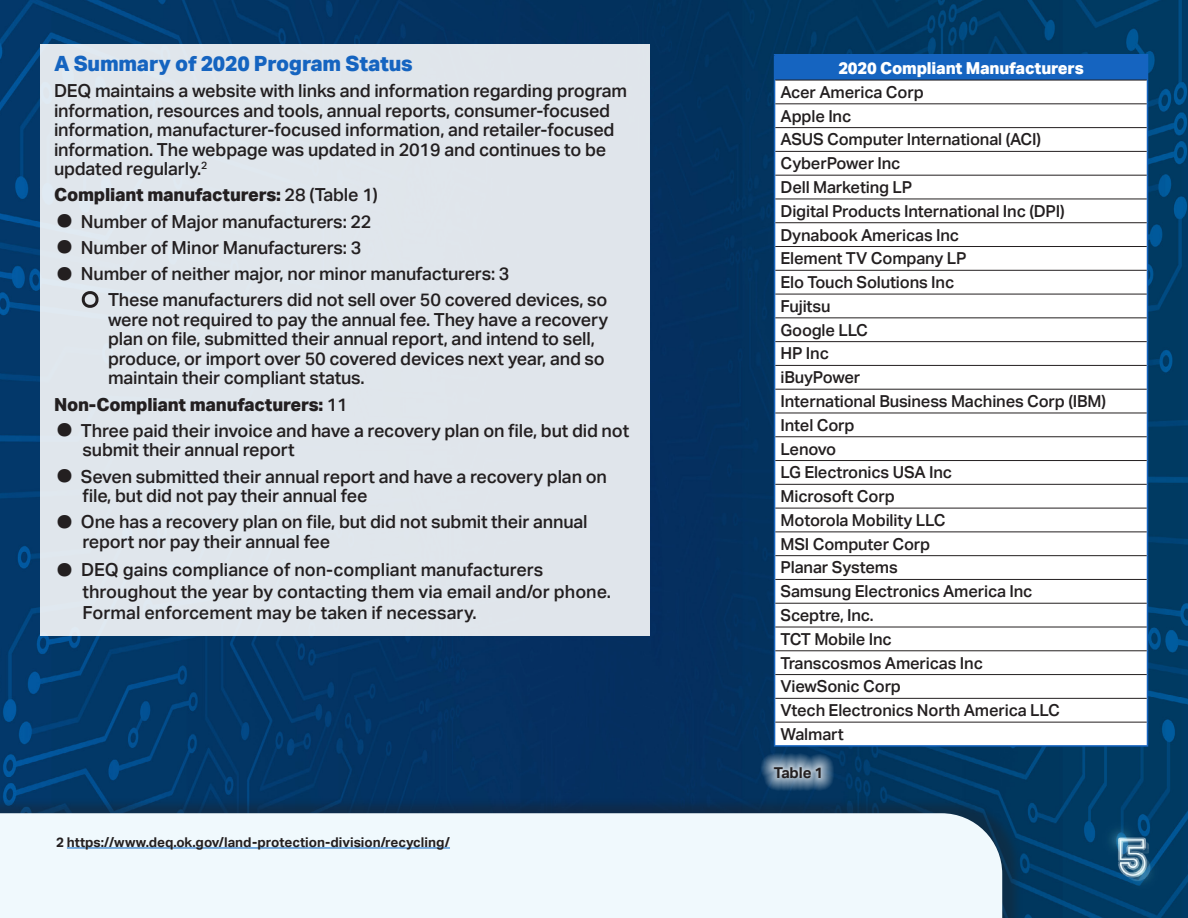
<style>
.page{position:relative;width:1188px;height:918px;background:#fff}
.page>*{position:absolute;margin:0;border:0;box-sizing:border-box;transform-origin:0 0}
.Subhead{font:800 21px "Aktiv Grotesk";letter-spacing:-.01em;color:#1564c0}
.Second_Bullet{font:500 18px/19.5px "Aktiv Grotesk";letter-spacing:-.01em;color:#231f20}
.Bulleted_text{font:500 18px/19.5px "Aktiv Grotesk";letter-spacing:-.01em;color:#231f20}
.t1{font:800 18px "Aktiv Grotesk";letter-spacing:-.01em;color:#231f20}
.t2{font:500 16.5px "Aktiv Grotesk";letter-spacing:-.01em;color:#231f20}
.t3{font:800 16.5px "Aktiv Grotesk";letter-spacing:-.01em;color:#fff}
.t4{font:700 15px "Aktiv Grotesk";letter-spacing:-.01em;color:#231f20}
.t5{font:700 13.5px "Aktiv Grotesk";color:#231f20}
.s1{font-weight:500}
.s2{font-size:48px}
</style>
<div class="page">
<img style="left:0;top:0;width:1188px;height:918px">
<div style="left:0;top:797px;width:1023px;height:121px;background:#231f20;opacity:.35"></div>
<div style="left:0;top:813px;width:1002px;height:105px;background:#f0f9fd"></div>
<div style="left:775px;top:55px;width:373px;height:25px;background:#1564c0"></div>
<svg style="left:775px;top:81px;width:372px;height:664px"></svg>
<hr style="left:774px;top:54px;width:374px;height:2px;background:#1564c0">
<svg style="left:774px;top:56px;width:1px;height:689px"></svg>
<svg style="left:1147px;top:80px;width:1px;height:665px"></svg>
<hr style="left:774px;top:745px;width:374px;height:2px;background:#1564c0">
<hr style="left:775px;top:80px;width:372px;height:1px;background:#231f20">
<hr style="left:775px;top:103px;width:372px;height:1px;background:#231f20">
<hr style="left:775px;top:127px;width:372px;height:1px;background:#231f20">
<hr style="left:775px;top:151px;width:372px;height:1px;background:#231f20">
<hr style="left:775px;top:175px;width:372px;height:1px;background:#231f20">
<hr style="left:775px;top:199px;width:372px;height:1px;background:#231f20">
<hr style="left:775px;top:222px;width:372px;height:1px;background:#231f20">
<hr style="left:775px;top:246px;width:372px;height:1px;background:#231f20">
<hr style="left:775px;top:270px;width:372px;height:1px;background:#231f20">
<hr style="left:775px;top:294px;width:372px;height:1px;background:#231f20">
<hr style="left:775px;top:317px;width:372px;height:1px;background:#231f20">
<hr style="left:775px;top:341px;width:372px;height:1px;background:#231f20">
<hr style="left:775px;top:365px;width:372px;height:1px;background:#231f20">
<hr style="left:775px;top:389px;width:372px;height:1px;background:#231f20">
<hr style="left:775px;top:413px;width:372px;height:1px;background:#231f20">
<hr style="left:775px;top:436px;width:372px;height:1px;background:#231f20">
<hr style="left:775px;top:460px;width:372px;height:1px;background:#231f20">
<hr style="left:775px;top:484px;width:372px;height:1px;background:#231f20">
<hr style="left:775px;top:508px;width:372px;height:1px;background:#231f20">
<hr style="left:775px;top:532px;width:372px;height:1px;background:#231f20">
<hr style="left:775px;top:555px;width:372px;height:1px;background:#231f20">
<hr style="left:775px;top:579px;width:372px;height:1px;background:#231f20">
<hr style="left:775px;top:603px;width:372px;height:1px;background:#231f20">
<hr style="left:775px;top:627px;width:372px;height:1px;background:#231f20">
<hr style="left:775px;top:650px;width:372px;height:1px;background:#231f20">
<hr style="left:775px;top:674px;width:372px;height:1px;background:#231f20">
<hr style="left:775px;top:698px;width:372px;height:1px;background:#231f20">
<hr style="left:775px;top:722px;width:372px;height:1px;background:#231f20">
<svg style="left:760px;top:753px;width:75px;height:38px;background:#567794"></svg>
<div style="left:40px;top:44px;width:610px;height:592px;background:#e0e6ec"></div>
<hr style="left:67px;top:848px;width:383px;height:1px;background:#0563c1">
<p class="Subhead" style="left:54px;top:50px;width:360px">A Summary of 2020 Program Status</p>
<p class="Second_Bullet" style="left:54px;top:81px;width:575px">DEQ maintains a website with links and information regarding program information, resources and tools, annual reports, consumer-focused information, manufacturer-focused information, and retailer-focused information. The webpage was updated in 2019 and continues to be updated regularly.<sup>2</sup></p>
<p class="t1" style="left:54px;top:184px;width:325px">Compliant manufacturers: <span class="s1">28 (Table 1)</span></p>
<p class="Bulleted_text" style="left:56px;top:212px;width:318px"><span class="s2">•</span> Number of Major manufacturers: 22</p>
<p class="Bulleted_text" style="left:56px;top:238px;width:307px"><span class="s2">•</span> Number of Minor Manufacturers: 3</p>
<p class="Bulleted_text" style="left:56px;top:264px;width:456px"><span class="s2">•</span> Number of neither major, nor minor manufacturers: 3</p>
<p class="Second_Bullet" style="left:108px;top:290px;width:502px;text-indent:-27px"><span class="s2">•</span> These manufacturers did not sell over 50 covered devices, so were not required to pay the annual fee. They have a recovery plan on file, submitted their annual report, and intend to sell, produce, or import over 50 covered devices next year, and so maintain their compliant status.</p>
<p class="t1" style="left:54px;top:393px;width:295px">Non-Compliant manufacturers: <span class="s1">11</span></p>
<p class="Bulleted_text" style="left:82px;top:421px;width:548px;text-indent:-27px"><span class="s2">•</span> Three paid their invoice and have a recovery plan on file, but did not submit their annual report</p>
<p class="Bulleted_text" style="left:82px;top:467px;width:526px;text-indent:-27px"><span class="s2">•</span> Seven submitted their annual report and have a recovery plan on file, but did not pay their annual fee</p>
<p class="Bulleted_text" style="left:82px;top:512px;width:507px;text-indent:-27px"><span class="s2">•</span> One has a recovery plan on file, but did not submit their annual report nor pay their annual fee</p>
<p class="Bulleted_text" style="left:82px;top:559px;width:530px;line-height:21.6px;text-indent:-27px"><span class="s2">•</span> DEQ gains compliance of non-compliant manufacturers throughout the year by contacting them via email and/or phone.<br>Formal enforcement may be taken if necessary.</p>
<p class="t5" style="left:56px;top:834px;width:395px">2 https://www.deq.ok.gov/land-protection-division/recycling/</p>
<p class="t3" style="left:838px;top:58px;width:247px">2020 Compliant Manufacturers</p>
<p class="t2" style="left:781px;top:82px;width:145px">Acer America Corp</p>
<p class="t2" style="left:781px;top:106px;width:72px">Apple Inc</p>
<p class="t2" style="left:781px;top:130px;width:262px">ASUS Computer International (ACI)</p>
<p class="t2" style="left:781px;top:154px;width:122px">CyberPower Inc</p>
<p class="t2" style="left:781px;top:178px;width:133px">Dell Marketing LP</p>
<p class="t2" style="left:781px;top:201px;width:286px">Digital Products International Inc (DPI)</p>
<p class="t2" style="left:781px;top:225px;width:180px">Dynabook Americas Inc</p>
<p class="t2" style="left:781px;top:249px;width:188px">Element TV Company LP</p>
<p class="t2" style="left:781px;top:273px;width:175px">Elo Touch Solutions Inc</p>
<p class="t2" style="left:781px;top:297px;width:51px">Fujitsu</p>
<p class="t2" style="left:781px;top:320px;width:89px">Google LLC</p>
<p class="t2" style="left:781px;top:344px;width:50px">HP Inc</p>
<p class="t2" style="left:781px;top:368px;width:81px">iBuyPower</p>
<p class="t2" style="left:781px;top:392px;width:327px">International Business Machines Corp (IBM)</p>
<p class="t2" style="left:781px;top:415px;width:76px">Intel Corp</p>
<p class="t2" style="left:781px;top:439px;width:57px">Lenovo</p>
<p class="t2" style="left:781px;top:463px;width:173px">LG Electronics USA Inc</p>
<p class="t2" style="left:781px;top:487px;width:116px">Microsoft Corp</p>
<p class="t2" style="left:781px;top:511px;width:166px">Motorola Mobility LLC</p>
<p class="t2" style="left:781px;top:534px;width:151px">MSI Computer Corp</p>
<p class="t2" style="left:781px;top:558px;width:119px">Planar Systems</p>
<p class="t2" style="left:781px;top:582px;width:254px">Samsung Electronics America Inc</p>
<p class="t2" style="left:781px;top:606px;width:94px">Sceptre, Inc.</p>
<p class="t2" style="left:781px;top:629px;width:113px">TCT Mobile Inc</p>
<p class="t2" style="left:781px;top:653px;width:204px">Transcosmos Americas Inc</p>
<p class="t2" style="left:781px;top:677px;width:122px">ViewSonic Corp</p>
<p class="t2" style="left:781px;top:701px;width:281px">Vtech Electronics North America LLC</p>
<p class="t2" style="left:781px;top:725px;width:65px">Walmart</p>
<p class="t4" style="left:774px;top:764px;width:51px">Table 1</p>
</div>
